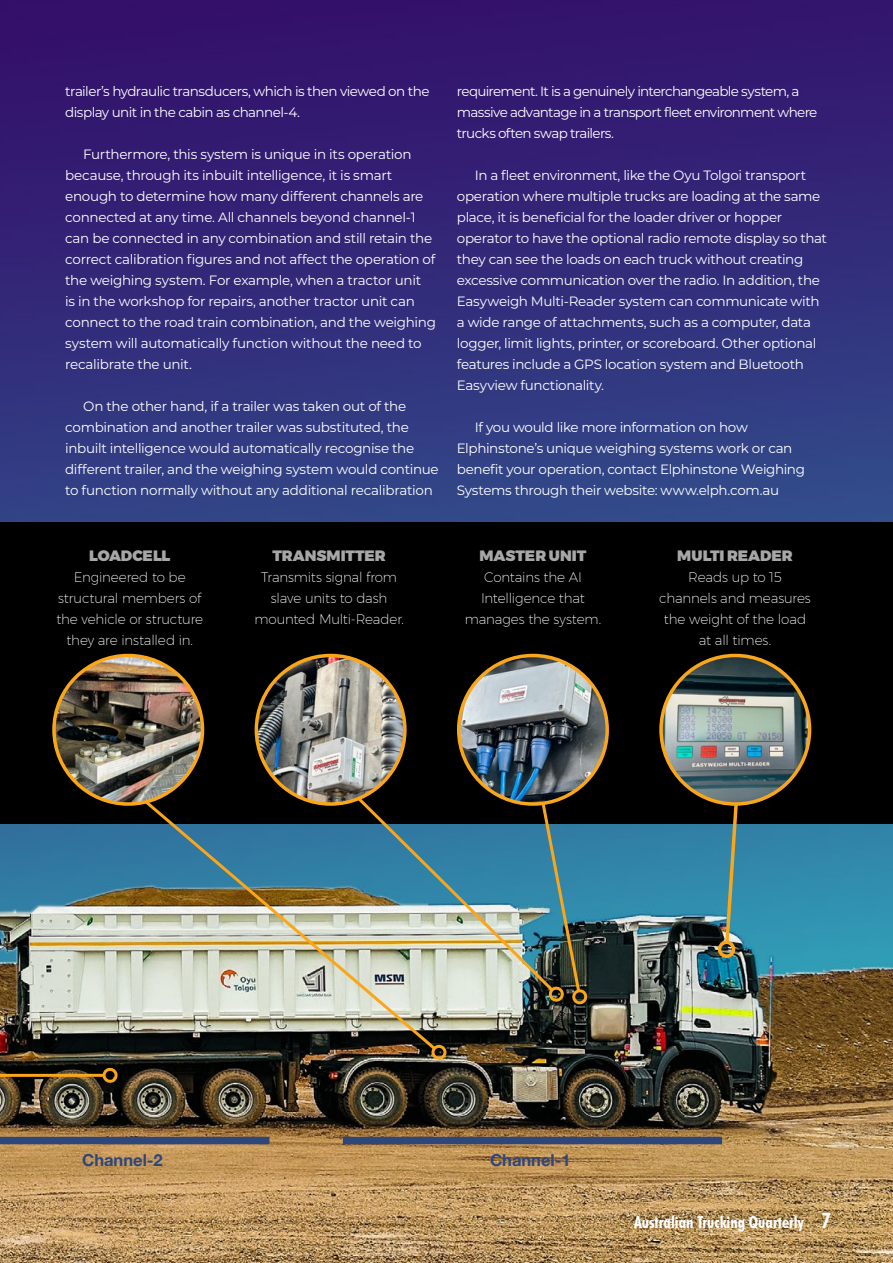
<style>
.page{position:relative;width:893px;height:1263px;background:#fff}
.page>*{position:absolute;margin:0;border:0;box-sizing:border-box;transform-origin:0 0}
.t1{font:700 condensed 16.5px "Futura BT";color:#fff}
.t2{font:700 16.5px "Helvetica Neue";color:#2e467a}
.t3{font:900 15px "Montserrat";letter-spacing:-.005em;color:#a7a7a8}
.t4{font:13.5px/21px "Montserrat";letter-spacing:-.025em;color:#fff}
.t5{font:200 13.5px/21px "Montserrat";letter-spacing:-.01em;color:#fff;text-align:center}
.t6{font:13.5px/21px "Montserrat";letter-spacing:-.05em;color:#fff}
.s1{font-size:21px}
</style>
<div class="page">
<img style="left:0;top:0;width:893px;height:1263px">
<div style="left:0;top:522px;width:893px;height:302px;background:#000"></div>
<img style="left:717px;top:804px;width:25px;height:156px">
<svg style="left:439px;top:768px;width:90px;height:226px"></svg>
<img style="left:529px;top:777px;width:62px;height:229px">
<img style="left:134px;top:791px;width:305px;height:262px">
<div style="left:431px;top:1045px;width:15px;height:15px;border:3px solid #faa61a;border-radius:50%"></div>
<hr style="left:0;top:1074px;width:104px;height:3px;background:#faa61a">
<svg style="left:102px;top:1068px;width:18px;height:16px"></svg>
<img style="left:54px;top:655px;width:148px;height:149px;border-radius:74px">
<div style="left:52px;top:654px;width:152px;height:152px;border:3px solid #faa61a;border-radius:50%"></div>
<img style="left:256px;top:655px;width:147px;height:149px">
<div style="left:255px;top:654px;width:152px;height:152px;border:3px solid #faa61a;border-radius:50%"></div>
<img style="left:459px;top:655px;width:148px;height:149px;border-radius:74px">
<div style="left:457px;top:654px;width:152px;height:152px;border:3px solid #faa61a;border-radius:50%"></div>
<img style="left:661px;top:655px;width:149px;height:149px;border-radius:74px">
<div style="left:659px;top:654px;width:152px;height:152px;border:3px solid #faa61a;border-radius:50%"></div>
<div style="left:0;top:1137px;width:269px;height:7px;background:#2e467a"></div>
<div style="left:343px;top:1137px;width:379px;height:7px;background:#2e467a"></div>
<p class="t4" style="left:65px;top:80px;width:366px">trailer’s hydraulic transducers, which is then viewed on the display unit in the cabin as channel-4.</p>
<p class="t4" style="left:65px;top:143px;width:372px;text-indent:18px">Furthermore, this system is unique in its operation because, through its inbuilt intelligence, it is smart enough to determine how many different channels are connected at any time. All channels beyond channel-1 can be connected in any combination and still retain the correct calibration figures and not affect the operation of the weighing system. For example, when a tractor unit<br>is in the workshop for repairs, another tractor unit can connect to the road train combination, and the weighing system will automatically function without the need to recalibrate the unit.</p>
<p class="t4" style="left:65px;top:395px;width:375px;text-indent:18px">On the other hand, if a trailer was taken out of the combination and another trailer was substituted, the inbuilt intelligence would automatically recognise the different trailer, and the weighing system would continue to function normally without any additional recalibration</p>
<p class="t6" style="left:457px;top:80px;width:362px">requirement. It is a genuinely interchangeable system, a massive advantage in a transport fleet environment where trucks often swap trailers.</p>
<p class="t4" style="left:457px;top:164px;width:372px;text-indent:18px">In a fleet environment, like the Oyu Tolgoi transport operation where multiple trucks are loading at the same place, it is beneficial for the loader driver or hopper operator to have the optional radio remote display so that they can see the loads on each truck without creating excessive communication over the radio. In addition, the Easyweigh Multi-Reader system can communicate with a wide range of attachments, such as a computer, data logger, limit lights, printer, or scoreboard. Other optional features include a GPS location system and Bluetooth Easyview functionality.</p>
<p class="t4" style="left:457px;top:416px;width:350px;text-indent:18px">If you would like more information on how Elphinstone’s unique weighing systems work or can benefit your operation, contact Elphinstone Weighing Systems through their website: www.elph.com.au</p>
<p class="t3" style="left:89px;top:543px;width:83px">LOADCELL</p>
<p class="t5" style="left:56px;top:566px;width:148px">Engineered to be structural members of the vehicle or structure they are installed in.</p>
<p class="t3" style="left:272px;top:543px;width:115px">TRANSMITTER</p>
<p class="t5" style="left:254px;top:566px;width:151px">Transmits signal from slave units to dash mounted Multi-Reader.</p>
<p class="t3" style="left:480px;top:543px;width:108px">MASTER UNIT</p>
<p class="t5" style="left:465px;top:566px;width:138px">Contains the AI<br>Intelligence that manages the system.</p>
<p class="t3" style="left:677px;top:543px;width:117px">MULTI READER</p>
<p class="t5" style="left:659px;top:566px;width:153px">Reads up to 15 channels and measures the weight of the load at all times.</p>
<p class="t2" style="left:82px;top:1150px;width:82px">Channel-2</p>
<p class="t2" style="left:490px;top:1150px;width:82px">Channel-1</p>
<p class="t1" style="left:634px;top:1212px;width:198px">Australian Trucking Quarterly <span class="s1">7</span></p>
</div>
